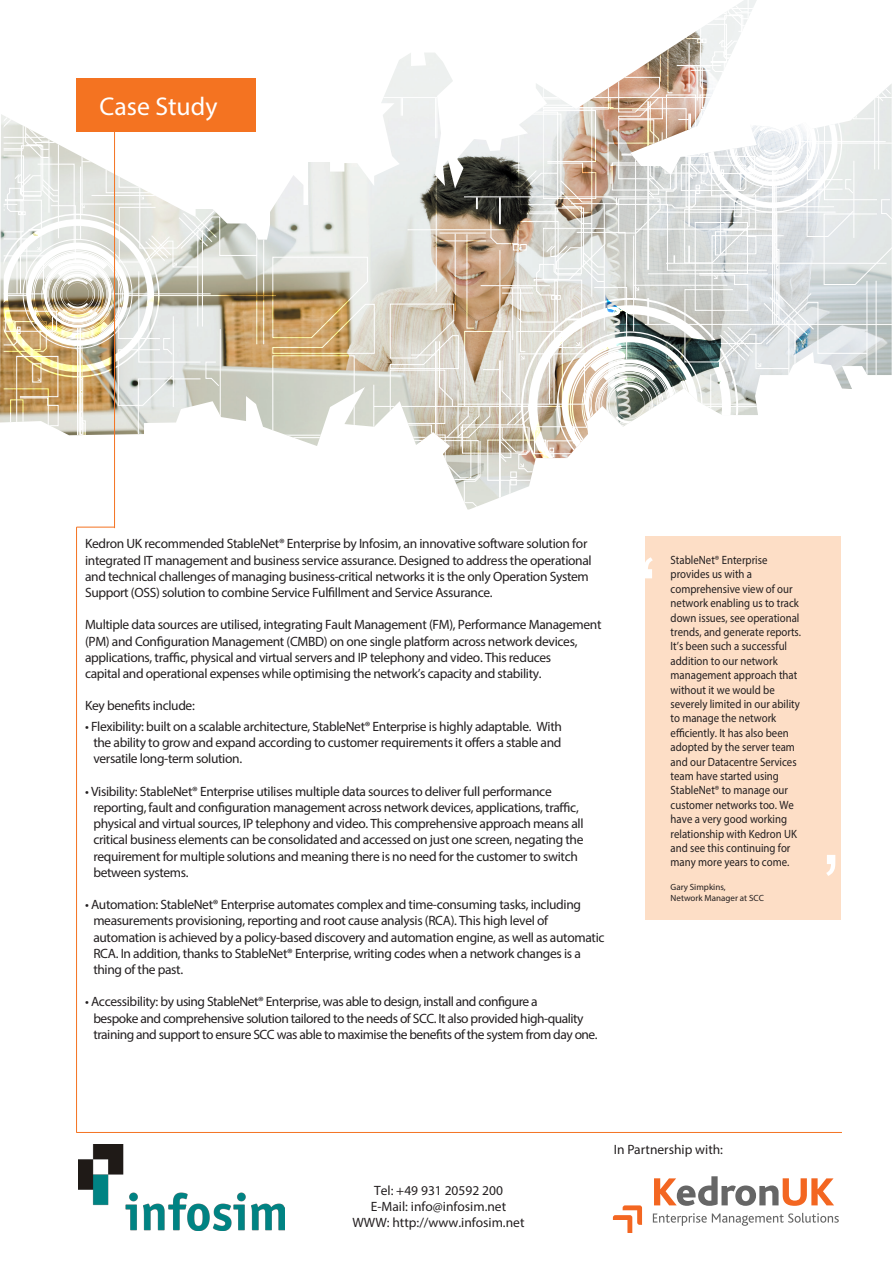
<style>
.page{position:relative;width:893px;height:1263px;background:#fff}
.page>*{position:absolute;margin:0;border:0;box-sizing:border-box;transform-origin:0 0}
.t1{font:90px "Arial Unicode MS";color:#fff}
.t2{font:25.8px "Myriad Pro";color:#fff}
.t3{font:13.5px/16.2px "Myriad Pro";letter-spacing:-.025em;color:#231f20}
.t4{font:13.5px "Myriad Pro";color:#231f20}
.t5{font:12px/14.4px "Myriad Pro";color:#231f20;scale:.9 1}
.t6{font:9px/10.8px "Myriad Pro";color:#231f20}
</style>
<div class="page">
<hr style="left:77px;top:1132px;width:765px;height:1px;background:#f47321">
<hr style="left:76px;top:527px;width:1px;height:606px;background:#f47321">
<hr style="left:77px;top:527px;width:38px;height:1px;background:#f47321">
<img style="left:0;top:114px;width:273px;height:316px">
<hr style="left:128px;top:295px;width:148px;height:1px;background:#fff">
<hr style="left:257px;top:201px;width:1px;height:143px;background:#fff">
<hr style="left:263px;top:201px;width:1px;height:143px;background:#fff">
<svg style="left:4px;top:78px;width:253px;height:358px"></svg>
<svg style="left:273px;top:0;width:619px;height:510px"></svg>
<hr style="left:114px;top:130px;width:1px;height:398px;background:#f47321">
<div style="left:645px;top:536px;width:196px;height:383px;background:#fddec6"></div>
<svg style="left:613px;top:1205px;width:29px;height:27px"></svg>
<svg style="left:654px;top:1176px;width:180px;height:30px"></svg>
<svg style="left:653px;top:1213px;width:186px;height:13px"></svg>
<img style="left:79px;top:1144px;width:206px;height:86px">
<p class="t2" style="left:100px;top:90px;width:119px">Case Study</p>
<p class="t3" style="left:85px;top:536px;width:508px">Kedron UK recommended StableNet® Enterprise by Infosim, an innovative software solution for integrated IT management and business service assurance. Designed to address the operational and technical challenges of managing business-critical networks it is the only Operation System Support (OSS) solution to combine Service Fulfillment and Service Assurance.</p>
<p class="t3" style="left:85px;top:617px;width:518px">Multiple data sources are utilised, integrating Fault Management (FM), Performance Management (PM) and Configuration Management (CMBD) on one single platform across network devices, applications, traffic, physical and virtual servers and IP telephony and video. This reduces</p>
<p class="t3" style="left:85px;top:665px;width:458px">capital and operational expenses while optimising the network’s capacity and stability.</p>
<p class="t3" style="left:85px;top:698px;width:111px">Key benefits include:</p>
<p class="t3" style="left:93px;top:718px;width:470px;text-align:justify;text-indent:-8px">• Flexibility: built on a scalable architecture, StableNet® Enterprise is highly adaptable. With the ability to grow and expand according to customer requirements it offers a stable and versatile long-term solution.</p>
<p class="t3" style="left:93px;top:783px;width:492px;text-indent:-8px">• Visibility: StableNet® Enterprise utilises multiple data sources to deliver full performance reporting, fault and configuration management across network devices, applications, traffic, physical and virtual sources, IP telephony and video. This comprehensive approach means all critical business elements can be consolidated and accessed on just one screen, negating the requirement for multiple solutions and meaning there is no need for the customer to switch between systems.</p>
<p class="t3" style="left:93px;top:896px;width:513px;text-indent:-8px">• Automation: StableNet® Enterprise automates complex and time-consuming tasks, including measurements provisioning, reporting and root cause analysis (RCA). This high level of automation is achieved by a policy-based discovery and automation engine, as well as automatic RCA. In addition, thanks to StableNet® Enterprise, writing codes when a network changes is a thing of the past.</p>
<p class="t3" style="left:93px;top:993px;width:506px;text-indent:-8px">• Accessibility: by using StableNet® Enterprise, was able to design, install and configure a<br>bespoke and comprehensive solution tailored to the needs of SCC. It also provided high-quality training and support to ensure SCC was able to maximise the benefits of the system from day one.</p>
<p class="t1" style="left:638px;top:526px;width:21px">‘</p>
<p class="t5" style="left:671px;top:553px;width:146px">StableNet® Enterprise provides us with a comprehensive view of our network enabling us to track down issues, see operational trends, and generate reports.<br>It’s been such a successful addition to our network management approach that without it we would be severely limited in our ability to manage the network efficiently. It has also been adopted by the server team and our Datacentre Services team have started using<br>StableNet® to manage our customer networks too. We have a very good working relationship with Kedron UK and see this continuing for many more years to come.</p>
<p class="t6" style="left:671px;top:881px;width:95px">Gary Simpkins,<br>Network Manager at SCC</p>
<p class="t1" style="left:821px;top:822px;width:21px">’</p>
<p class="t4" style="left:374px;top:1182px;width:130px">Tel: +49 931 20592 200</p>
<p class="t4" style="left:371px;top:1198px;width:137px">E-Mail: info@infosim.net</p>
<p class="t4" style="left:352px;top:1214px;width:173px">WWW: http://www.infosim.net</p>
<p class="t4" style="left:614px;top:1141px;width:111px">In Partnership with:</p>
</div>
